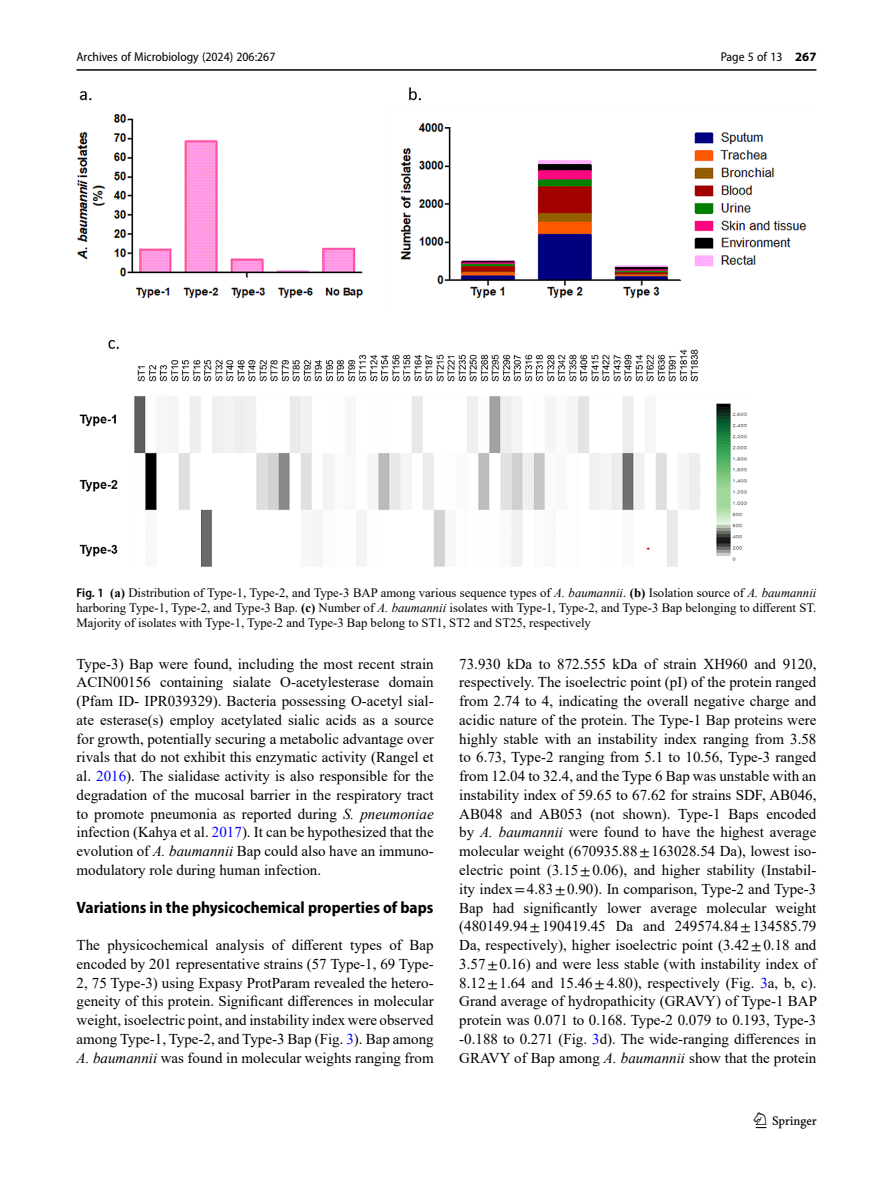
<style>
.page{position:relative;width:893px;height:1187px;background:#fff}
.page>*{position:absolute;margin:0;border:0;box-sizing:border-box;transform-origin:0 0}
.t1{font:22.5px "Springnew";color:#000}
.Head_2{font:700 semi-condensed 16.5px "Myriad Pro";color:#000}
.Body_Text{font:15px/18.8px "Times New Roman";color:#000;text-align:justify}
.Body_Text_Indent{font:15px/18.8px "Times New Roman";color:#000;text-align:justify}
.Figure_Caption{font:12.75px/15px "Times New Roman";color:#000;text-align:justify}
.t2{font:semi-condensed 12.75px "Myriad Pro";color:#000}
.s1{font-weight:700;font-stretch:normal}
.s2{font-family:"Myriad Pro";font-weight:600;font-stretch:semi-condensed}
.s3{font-weight:700}
.s4{font-style:italic}
.s5{color:#00f}
.s6{font-family:"STIX"}
</style>
<div class="page">
<hr style="left:77px;top:69px;width:739px;height:2px;background:#000">
<img style="left:77px;top:87px;width:730px;height:480px">
<p class="t2" style="left:77px;top:49px;width:200px">Archives of Microbiology (2024) 206:267</p>
<p class="t2" style="left:721px;top:49px;width:97px">Page 5 of 13 <span class="s1">267</span></p>
<p class="Figure_Caption" style="left:77px;top:585px;width:741px"><span class="s2">Fig. 1</span> <span class="s3">(a)</span> Distribution of Type-1, Type-2, and Type-3 BAP among various sequence types of <span class="s4">A. baumannii</span>. <span class="s3">(b)</span> Isolation source of <span class="s4">A. baumannii </span>harboring Type-1, Type-2, and Type-3 Bap. <span class="s3">(c)</span> Number of <span class="s4">A. baumannii</span> isolates with Type-1, Type-2, and Type-3 Bap belonging to different ST.<br>Majority of isolates with Type-1, Type-2 and Type-3 Bap belong to ST1, ST2 and ST25, respectively</p>
<p class="Body_Text_Indent" style="left:77px;top:653px;width:359px">Type-3) Bap were found, including the most recent strain ACIN00156 containing sialate O-acetylesterase domain (Pfam ID- IPR039329). Bacteria possessing O-acetyl sial&shy;ate esterase(s) employ acetylated sialic acids as a source for growth, potentially securing a metabolic advantage over rivals that do not exhibit this enzymatic activity (Rangel et al. <span class="s5">2016</span>). The sialidase activity is also responsible for the degradation of the mucosal barrier in the respiratory tract to promote pneumonia as reported during <span class="s4">S. pneumoniae </span>infection (Kahya et al. <span class="s5">2017</span>). It can be hypothesized that the evolution of <span class="s4">A. baumannii</span> Bap could also have an immuno&shy;modulatory role during human infection.</p>
<p class="Head_2" style="left:77px;top:896px;width:358px">Variations in the physicochemical properties of baps</p>
<p class="Body_Text" style="left:77px;top:935px;width:359px">The physicochemical analysis of different types of Bap encoded by 201 representative strains (57 Type-1, 69 Type-2, 75 Type-3) using Expasy ProtParam revealed the hetero&shy;geneity of this protein. Significant differences in molecular weight, isoelectric point, and instability index were observed among Type-1, Type-2, and Type-3 Bap (Fig. <span class="s5">3</span>). Bap among <span class="s4">A. baumannii</span> was found in molecular weights ranging from</p>
<p class="Body_Text" style="left:459px;top:653px;width:359px">73.930 kDa to 872.555 kDa of strain XH960 and 9120, respectively. The isoelectric point (pI) of the protein ranged from 2.74 to 4, indicating the overall negative charge and acidic nature of the protein. The Type-1 Bap proteins were highly stable with an instability index ranging from 3.58 to 6.73, Type-2 ranging from 5.1 to 10.56, Type-3 ranged from 12.04 to 32.4, and the Type 6 Bap was unstable with an instability index of 59.65 to 67.62 for strains SDF, AB046, AB048 and AB053 (not shown). Type-1 Baps encoded by <span class="s4">A. baumannii</span> were found to have the highest average molecular weight (670935.88<span class="s6">±</span>163028.54 Da), lowest iso&shy;electric point (3.15<span class="s6">±</span>0.06), and higher stability (Instabil&shy;ity index<span class="s6">=</span>4.83<span class="s6">±</span>0.90). In comparison, Type-2 and Type-3<br>Bap had significantly lower average molecular weight (480149.94<span class="s6">±</span>190419.45 Da and 249574.84<span class="s6">±</span>134585.79<br>Da, respectively), higher isoelectric point (3.42<span class="s6">±</span>0.18 and 3.57<span class="s6">±</span>0.16) and were less stable (with instability index of 8.12<span class="s6">±</span>1.64 and 15.46<span class="s6">±</span>4.80), respectively (Fig. <span class="s5">3</span>a, b, c).<br>Grand average of hydropathicity (GRAVY) of Type-1 BAP protein was 0.071 to 0.168. Type-2 0.079 to 0.193, Type-3 -0.188 to 0.271 (Fig. <span class="s5">3</span>d). The wide-ranging differences in GRAVY of Bap among <span class="s4">A. baumannii</span> show that the protein</p>
<h1 class="t1" style="left:756px;top:1107px;width:63px">1 3</h1>
</div>
